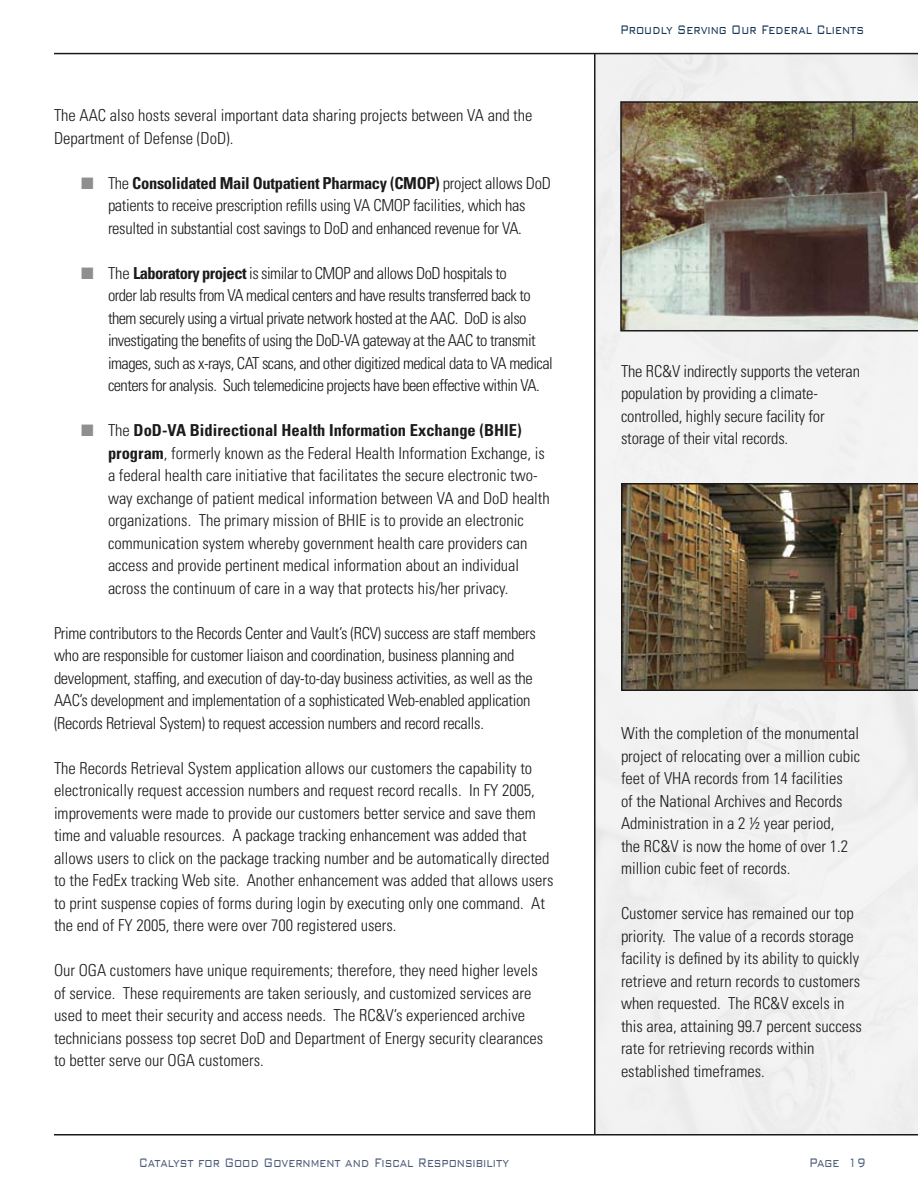
<style>
.page{position:relative;width:918px;height:1188px;background:#fff}
.page>*{position:absolute;margin:0;border:0;box-sizing:border-box;transform-origin:0 0}
.t1{font:300 condensed 16.5px/22.5px "Univers";color:#1b1b1b}
.t2{font:300 condensed 16.5px/22.5px "Univers";letter-spacing:-.02em;color:#1b1b1b;text-align:center}
.t3{font:300 condensed 16.5px/22.5px "Univers";letter-spacing:-.035em;color:#1b1b1b}
.t4{font:300 16.5px "Bank Gothic BT";color:#4c5b7a;scale:.72 1}
.t5{font:300 16.5px "Bank Gothic BT";color:#153456;scale:.72 1}
.s1{color:#8f8f8f}
.s2{font-weight:700}
</style>
<div class="page">
<hr style="left:54px;top:53px;width:864px;height:1px;background:#1b1b1b">
<hr style="left:54px;top:1134px;width:864px;height:2px;background:#1b1b1b">
<hr style="left:594px;top:54px;width:2px;height:1080px;background:#1b1b1b">
<img style="left:621px;top:483px;width:297px;height:208px">
<img style="left:620px;top:101px;width:298px;height:231px">
<p class="t1" style="left:54px;top:104px;width:480px">The AAC also hosts several important data sharing projects between VA and the<br>Department of Defense (DoD).</p>
<p class="t2" style="left:81px;top:172px;width:471px"><span class="s1">■</span> The <span class="s2">Consolidated Mail Outpatient Pharmacy (CMOP)</span> project allows DoD patients to receive prescription refills using VA CMOP facilities, which has<br>resulted in substantial cost savings to DoD and enhanced revenue for VA.</p>
<p class="t3" style="left:108px;top:262px;width:446px;text-indent:-27px"><span class="s1">■</span> The <span class="s2">Laboratory project</span> is similar to CMOP and allows DoD hospitals to<br>order lab results from VA medical centers and have results transferred back to them securely using a virtual private network hosted at the AAC. DoD is also investigating the benefits of using the DoD-VA gateway at the AAC to transmit images, such as x-rays, CAT scans, and other digitized medical data to VA medical centers for analysis. Such telemedicine projects have been effective within VA.</p>
<p class="t1" style="left:108px;top:419px;width:443px;text-indent:-27px"><span class="s1">■</span> The <span class="s2">DoD-VA Bidirectional Health Information Exchange (BHIE) program</span>, formerly known as the Federal Health Information Exchange, is a federal health care initiative that facilitates the secure electronic two&shy;way exchange of patient medical information between VA and DoD health organizations. The primary mission of BHIE is to provide an electronic communication system whereby government health care providers can access and provide pertinent medical information about an individual across the continuum of care in a way that protects his/her privacy.</p>
<p class="t2" style="left:54px;top:622px;width:483px;text-align:left">Prime contributors to the Records Center and Vault’s (RCV) success are staff members who are responsible for customer liaison and coordination, business planning and development, staffing, and execution of day-to-day business activities, as well as the AAC’s development and implementation of a sophisticated Web-enabled application (Records Retrieval System) to request accession numbers and record recalls.</p>
<p class="t1" style="left:54px;top:757px;width:501px">The Records Retrieval System application allows our customers the capability to electronically request accession numbers and request record recalls. In FY 2005, improvements were made to provide our customers better service and save them time and valuable resources. A package tracking enhancement was added that allows users to click on the package tracking number and be automatically directed to the FedEx tracking Web site. Another enhancement was added that allows users to print suspense copies of forms during login by executing only one command. At the end of FY 2005, there were over 700 registered users.</p>
<p class="t1" style="left:54px;top:959px;width:491px">Our OGA customers have unique requirements; therefore, they need higher levels of service. These requirements are taken seriously, and customized services are used to meet their security and access needs. The RC&amp;V’s experienced archive technicians possess top secret DoD and Department of Energy security clearances to better serve our OGA customers.</p>
<p class="t4" style="left:139px;top:1153px;width:516px">Catalyst for Good Government and Fiscal Responsibility</p>
<p class="t5" style="left:620px;top:21px;width:340px">Proudly Serving Our Federal Clients</p>
<p class="t1" style="left:621px;top:360px;width:241px">The RC&amp;V indirectly supports the veteran population by providing a climate&shy;controlled, highly secure facility for storage of their vital records.</p>
<p class="t1" style="left:621px;top:722px;width:241px">With the completion of the monumental project of relocating over a million cubic feet of VHA records from 14 facilities<br>of the National Archives and Records Administration in a 2 ½ year period,<br>the RC&amp;V is now the home of over 1.2 million cubic feet of records.</p>
<p class="t1" style="left:621px;top:902px;width:242px">Customer service has remained our top priority. The value of a records storage facility is defined by its ability to quickly retrieve and return records to customers when requested. The RC&amp;V excels in this area, attaining 99.7 percent success rate for retrieving records within established timeframes.</p>
<p class="t4" style="left:809px;top:1153px;width:77px">Page 19</p>
</div>
